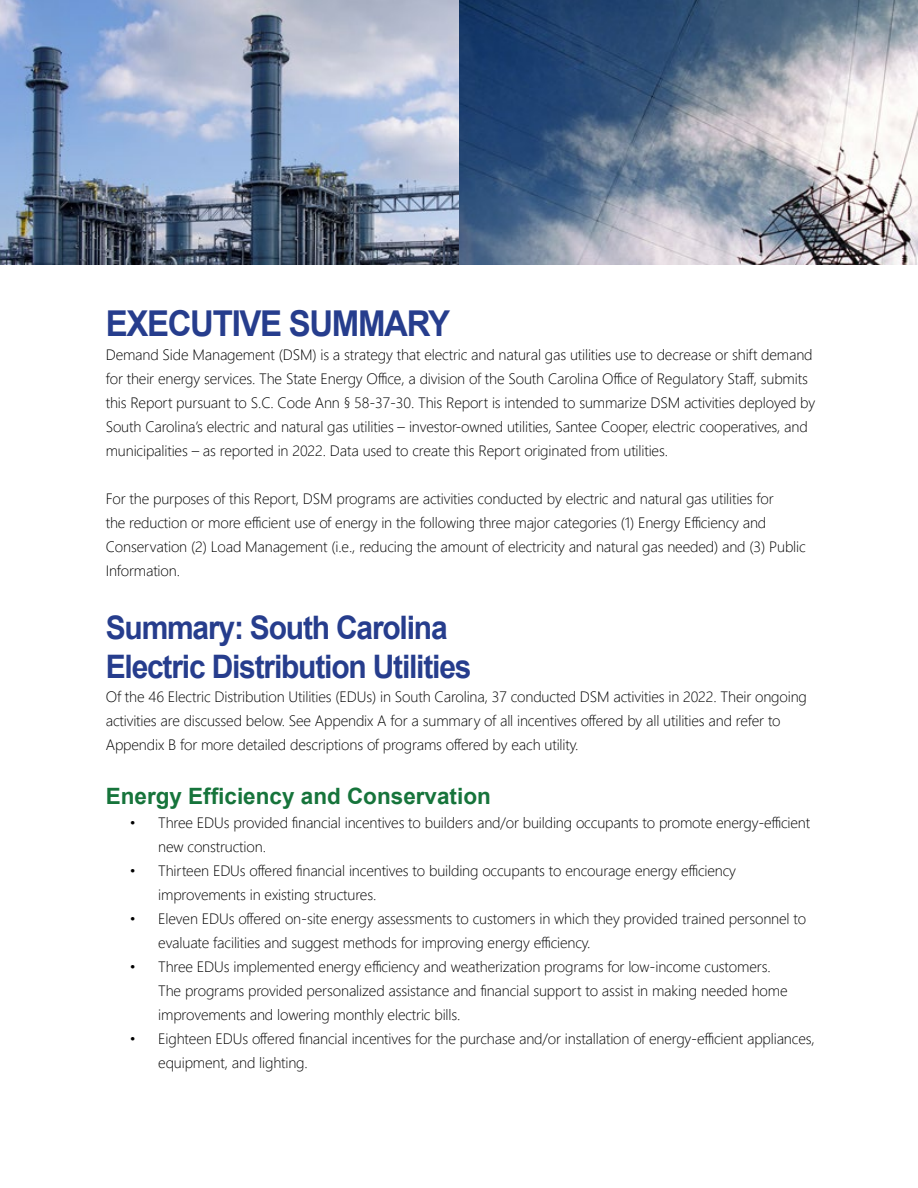
<style>
.page{position:relative;width:918px;height:1188px;background:#fff}
.page>*{position:absolute;margin:0;border:0;box-sizing:border-box;transform-origin:0 0}
.t1{font:700 35.7px "Arial";letter-spacing:-.04em;color:#263d8d;scale:.93 1}
.t2{font:700 32.4px/39px "Arial";letter-spacing:-.04em;color:#263d8d;scale:.93 1}
.t3{font:700 22.5px "Arial";color:#16743b}
.t4{font:300 15px/24px "Segoe UI";letter-spacing:-.01em;color:#000}
</style>
<div class="page">
<img style="left:0;top:0;width:918px;height:265px">
<h1 class="t1" style="left:106px;top:300px;width:372px">EXECUTIVE SUMMARY</h1>
<p class="t4" style="left:106px;top:342px;width:711px">Demand Side Management (DSM) is a strategy that electric and natural gas utilities use to decrease or shift demand for their energy services. The State Energy Office, a division of the South Carolina Office of Regulatory Staff, submits this Report pursuant to S.C. Code Ann § 58-37-30. This Report is intended to summarize DSM activities deployed by South Carolina’s electric and natural gas utilities – investor-owned utilities, Santee Cooper, electric cooperatives, and municipalities – as reported in 2022. Data used to create this Report originated from utilities.</p>
<p class="t4" style="left:106px;top:486px;width:702px">For the purposes of this Report, DSM programs are activities conducted by electric and natural gas utilities for<br>the reduction or more efficient use of energy in the following three major categories (1) Energy Efficiency and Conservation (2) Load Management (i.e., reducing the amount of electricity and natural gas needed) and (3) Public Information.</p>
<h2 class="t2" style="left:106px;top:610px;width:395px">Summary: South Carolina<br>Electric Distribution Utilities</h2>
<p class="t4" style="left:106px;top:684px;width:703px">Of the 46 Electric Distribution Utilities (EDUs) in South Carolina, 37 conducted DSM activities in 2022. Their ongoing activities are discussed below. See Appendix A for a summary of all incentives offered by all utilities and refer to<br>Appendix B for more detailed descriptions of programs offered by each utility.</p>
<h3 class="t3" style="left:106px;top:782px;width:387px">Energy Efficiency and Conservation</h3>
<p class="t4" style="left:158px;top:810px;width:654px;text-indent:-28px">• Three EDUs provided financial incentives to builders and/or building occupants to promote energy-efficient new construction.</p>
<p class="t4" style="left:158px;top:858px;width:579px;text-indent:-28px">• Thirteen EDUs offered financial incentives to building occupants to encourage energy efficiency improvements in existing structures.</p>
<p class="t4" style="left:158px;top:906px;width:649px;text-indent:-28px">• Eleven EDUs offered on-site energy assessments to customers in which they provided trained personnel to evaluate facilities and suggest methods for improving energy efficiency.</p>
<p class="t4" style="left:158px;top:954px;width:631px;text-indent:-28px">• Three EDUs implemented energy efficiency and weatherization programs for low-income customers.<br>The programs provided personalized assistance and financial support to assist in making needed home improvements and lowering monthly electric bills.</p>
<p class="t4" style="left:158px;top:1026px;width:658px;text-indent:-28px">• Eighteen EDUs offered financial incentives for the purchase and/or installation of energy-efficient appliances, equipment, and lighting.</p>
</div>
